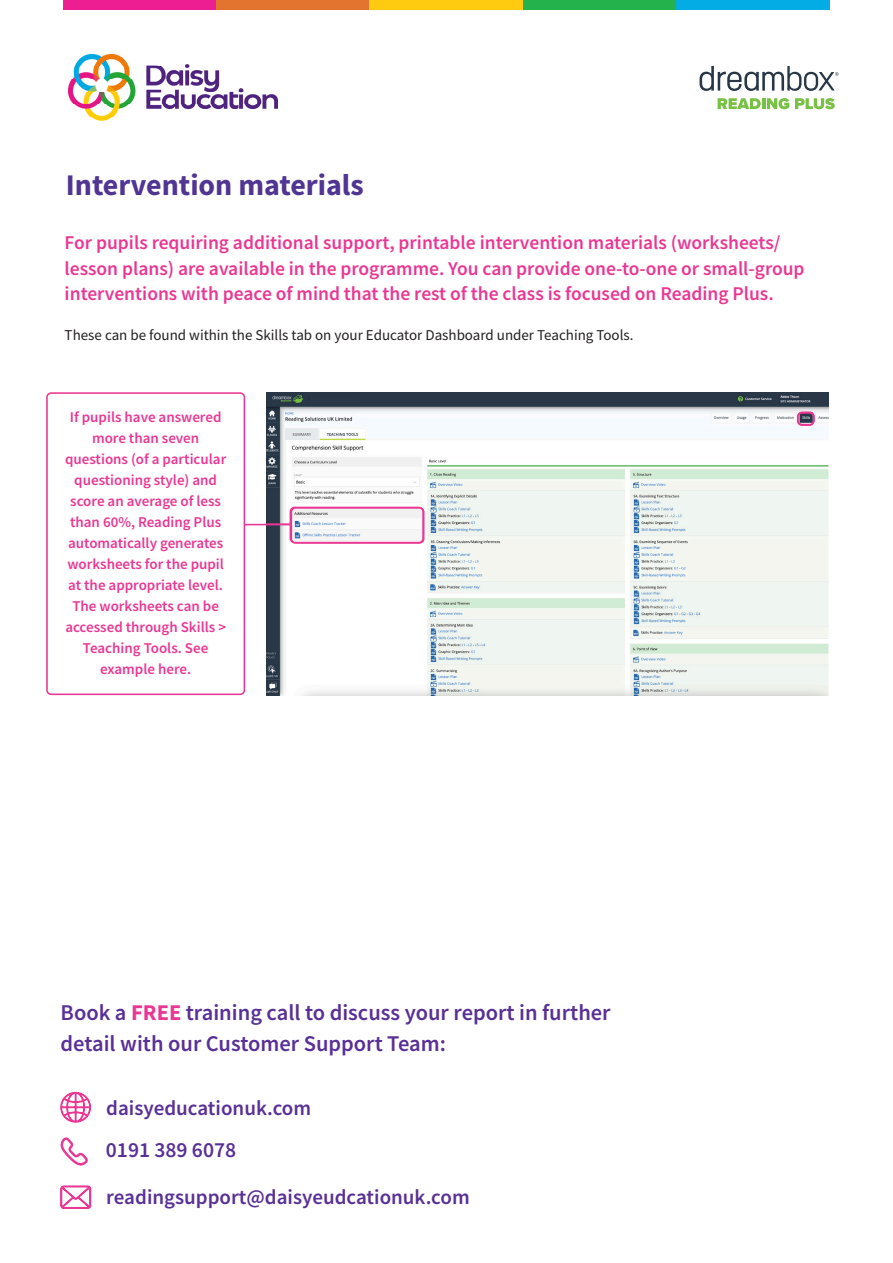
<style>
.page{position:relative;width:893px;height:1263px;background:#fff}
.page>*{position:absolute;margin:0;border:0;box-sizing:border-box;transform-origin:0 0}
.t1{font:700 30px "Source Sans Pro";color:#513593}
.t2{font:600 22.5px "Source Sans Pro";color:#593096}
.t3{font:600 21.6px "Source Sans Pro";color:#593096}
.t4{font:600 21px "Source Sans Pro";color:#593096}
.t5{font:600 19.5px "Source Sans Pro";color:#ea3793}
.t6{font:600 15px/21px "Source Sans Pro";color:#ea3793;text-align:center}
.t7{font:15px "Source Sans Pro";color:#231f20}
.s1{font-weight:700;color:#ea3793}
</style>
<div class="page">
<svg style="left:699px;top:66px;width:140px;height:25px"></svg>
<svg style="left:718px;top:98px;width:71px;height:11px"></svg>
<svg style="left:795px;top:98px;width:40px;height:11px"></svg>
<div style="left:46px;top:392px;width:199px;height:303px;border:2px solid #ea3793;border-radius:4px"></div>
<img style="left:266px;top:392px;width:563px;height:303px">
<div style="left:797px;top:411px;width:18px;height:14px;border:2px solid #ea3793;border-radius:4px"></div>
<div style="left:290px;top:507px;width:134px;height:36px;border:2px solid #ea3793;border-radius:4px"></div>
<hr style="left:266px;top:523px;width:24px;height:2px;background:#ea3793">
<div style="left:797px;top:412px;width:17px;height:14px;border:2px solid #ea3793;border-radius:4px"></div>
<div style="left:291px;top:507px;width:133px;height:37px;border:2px solid #ea3793;border-radius:4px"></div>
<hr style="left:245px;top:524px;width:46px;height:1px;background:#ea3793">
<svg style="left:60px;top:1185px;width:32px;height:24px"></svg>
<svg style="left:60px;top:1091px;width:31px;height:32px"></svg>
<svg style="left:60px;top:1137px;width:28px;height:28px"></svg>
<img style="left:69px;top:55px;width:209px;height:66px">
<div style="left:64px;top:0;width:153px;height:10px;background:#ed1e91"></div>
<div style="left:217px;top:0;width:153px;height:10px;background:#e37430"></div>
<div style="left:370px;top:0;width:153px;height:10px;background:#fecb10"></div>
<div style="left:523px;top:0;width:153px;height:10px;background:#23b24b"></div>
<div style="left:676px;top:0;width:153px;height:10px;background:#03ace4"></div>
<div style="left:310px;top:397px;width:48px;height:5px;background:#2a3848"></div>
<p class="t1" style="left:66px;top:165px;width:299px">Intervention materials</p>
<p class="t5" style="left:65px;top:230px;width:717px">For pupils requiring additional support, printable intervention materials (worksheets/</p>
<p class="t5" style="left:65px;top:255px;width:741px">lesson plans) are available in the programme. You can provide one-to-one or small-group</p>
<p class="t5" style="left:65px;top:281px;width:711px">interventions with peace of mind that the rest of the class is focused on Reading Plus.</p>
<p class="t7" style="left:65px;top:325px;width:570px">These can be found within the Skills tab on your Educator Dashboard under Teaching Tools.</p>
<p class="t6" style="left:64px;top:406px;width:163px">If pupils have answered more than seven questions (of a particular questioning style) and score an average of less than 60%, Reading Plus automatically generates worksheets for the pupil at the appropriate level.<br>The worksheets can be accessed through Skills &gt;<br>Teaching Tools. See example here.</p>
<p class="t2" style="left:61px;top:997px;width:552px">Book a <span class="s1">FREE</span> training call to discuss your report in further</p>
<p class="t2" style="left:61px;top:1029px;width:387px">detail with our Customer Support Team:</p>
<p class="t4" style="left:106px;top:1094px;width:206px">daisyeducationuk.com</p>
<h3 class="t3" style="left:106px;top:1136px;width:132px">0191 389 6078</h3>
<p class="t4" style="left:106px;top:1183px;width:365px">readingsupport@daisyeudcationuk.com</p>
<p class="t4" style="left:105px;top:1184px;width:261px">info@daisyeudcationuk.com</p>
</div>
